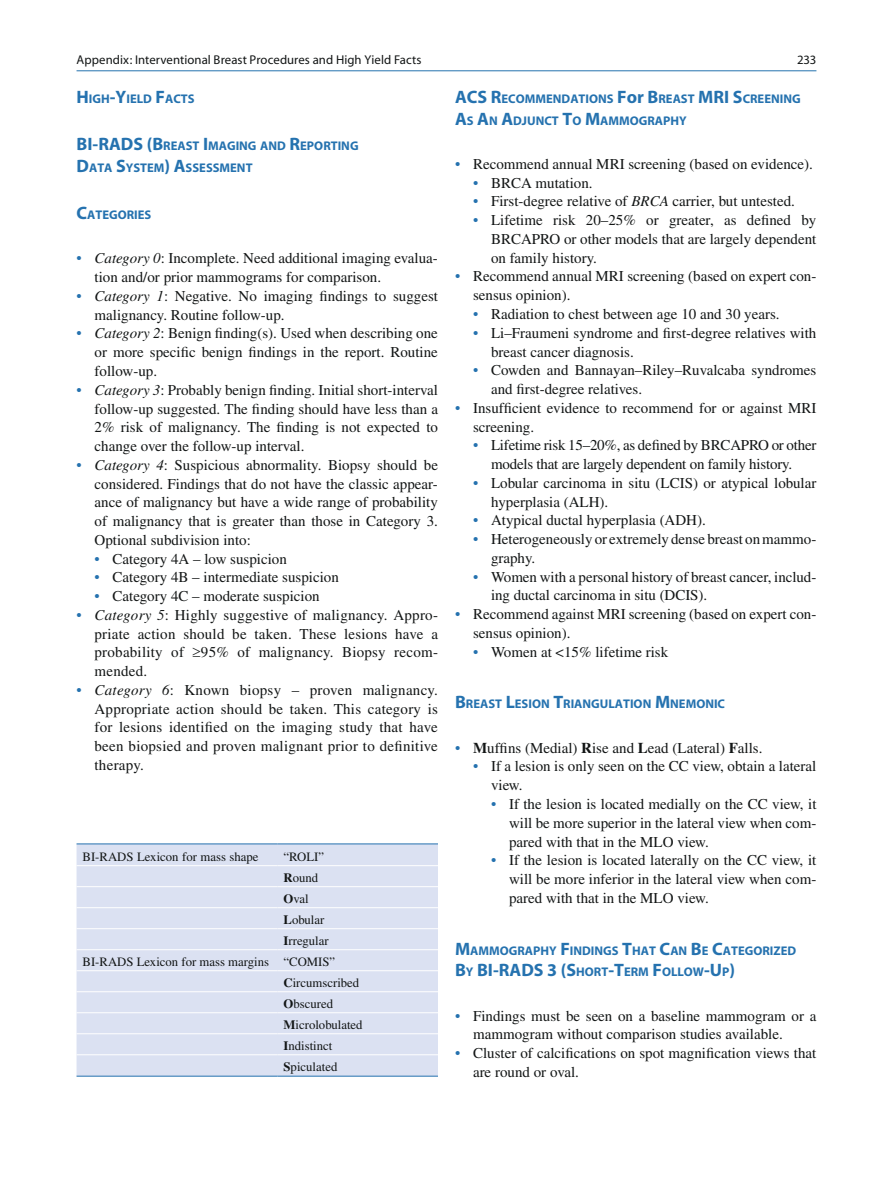
<style>
.page{position:relative;width:893px;height:1187px;background:#fff}
.page>*{position:absolute;margin:0;border:0;box-sizing:border-box;transform-origin:0 0}
.t1{font:700 18px "Myriad";color:#2572af}
.t2{font:15px/18.8px "Times";color:#121515}
.t3{font:12.75px "Times";color:#121515}
.t4{font:12.75px "Myriad";letter-spacing:.005em;color:#121515}
.t5{font:700 12.6px/21.8px "Myriad";color:#2572af}
.s1{font-size:18px}
.s2{color:#2572af}
.s3{font-style:italic}
.s4{font-weight:700}
.s5{font-size:12.6px}
</style>
<div class="page">
<hr style="left:77px;top:70px;width:739px;height:1px;background:#2572af">
<div style="left:77px;top:844px;width:361px;height:231px;background:#dbe1f2"></div>
<hr style="left:77px;top:886px;width:201px;height:1px;background:#fff">
<hr style="left:77px;top:907px;width:201px;height:1px;background:#fff">
<hr style="left:77px;top:928px;width:201px;height:1px;background:#fff">
<hr style="left:77px;top:949px;width:201px;height:1px;background:#fff">
<hr style="left:77px;top:970px;width:201px;height:1px;background:#fff">
<hr style="left:77px;top:991px;width:201px;height:1px;background:#fff">
<hr style="left:77px;top:1012px;width:201px;height:1px;background:#fff">
<hr style="left:77px;top:1033px;width:201px;height:1px;background:#fff">
<hr style="left:278px;top:886px;width:160px;height:1px;background:#fff">
<hr style="left:278px;top:907px;width:160px;height:1px;background:#fff">
<hr style="left:278px;top:928px;width:160px;height:1px;background:#fff">
<hr style="left:278px;top:949px;width:160px;height:1px;background:#fff">
<hr style="left:278px;top:970px;width:160px;height:1px;background:#fff">
<hr style="left:278px;top:991px;width:160px;height:1px;background:#fff">
<hr style="left:278px;top:1012px;width:160px;height:1px;background:#fff">
<hr style="left:278px;top:1033px;width:160px;height:1px;background:#fff">
<hr style="left:77px;top:1054px;width:201px;height:1px;background:#fff">
<hr style="left:278px;top:1054px;width:160px;height:1px;background:#fff">
<hr style="left:77px;top:1075px;width:201px;height:1px;background:#2572af">
<hr style="left:278px;top:1075px;width:160px;height:1px;background:#2572af">
<hr style="left:77px;top:843px;width:201px;height:1px;background:#2572af">
<hr style="left:278px;top:843px;width:160px;height:1px;background:#2572af">
<hr style="left:77px;top:865px;width:201px;height:1px;background:#fff">
<hr style="left:278px;top:865px;width:160px;height:1px;background:#fff">
<p class="t4" style="left:77px;top:54px;width:347px">Appendix: Interventional Breast Procedures and High Yield Facts</p>
<p class="t4" style="left:797px;top:54px;width:21px">233</p>
<p class="t5" style="left:77px;top:88px;width:119px"><span class="s1">H</span>IG H<span class="s1">-Y</span>IELD <span class="s1">F</span>ACTS</p>
<p class="t5" style="left:77px;top:135px;width:282px"><span class="s1">BI-RADS (</span><span class="s1">B</span>REAST <span class="s1">I</span>MAGI NG AND <span class="s1">R</span>EPORTING<br><span class="s1">D</span>ATA <span class="s1">S</span>YSTEM<span class="s1">)</span> <span class="s1">A</span>SS ESSM</p>
<p class="t5" style="left:455px;top:88px;width:346px"><span class="s1">ACS</span> <span class="s1">R</span>ECOMMENDATIONS <span class="s1">F</span><span class="s1">or</span> <span class="s1">B</span>REAST <span class="s1">MRI</span> <span class="s1">S</span>CREENING<br><span class="s1">A</span>S <span class="s1">A</span>N <span class="s1">A</span>DJUNCT <span class="s1">T</span>O <span class="s1">M</span>AMMOGRAPHY</p>
<p class="t2" style="left:455px;top:154px;width:359px"><span class="s2">•</span> Recommend annual MRI screening (based on evidence).</p>
<p class="t2" style="left:473px;top:173px;width:121px"><span class="s2">•</span> BRCA mutation.</p>
<p class="t2" style="left:473px;top:192px;width:324px"><span class="s2">•</span> First-degree relative of <span class="s3">BRCA</span> carrier, but untested.</p>
<p class="t2" style="left:491px;top:211px;width:327px;text-align:justify;text-indent:-18px"><span class="s2">•</span> Lifetime risk 20–25% or greater, as defined by BRCAPRO or other models that are largely dependent on family history.</p>
<p class="t2" style="left:473px;top:267px;width:345px;text-indent:-18px"><span class="s2">•</span> Recommend annual MRI screening (based on expert con&shy;sensus opinion).</p>
<p class="t2" style="left:473px;top:304px;width:308px"><span class="s2">•</span> Radiation to chest between age 10 and 30 years.</p>
<p class="t2" style="left:491px;top:323px;width:327px;text-indent:-18px"><span class="s2">•</span> Li–Fraumeni syndrome and first-degree relatives with breast cancer diagnosis.</p>
<p class="t2" style="left:491px;top:361px;width:327px;text-indent:-18px"><span class="s2">•</span> Cowden and Bannayan–Riley–Ruvalcaba syndromes and first-degree relatives.</p>
<p class="t2" style="left:473px;top:398px;width:345px;text-indent:-18px"><span class="s2">•</span> Insufficient evidence to recommend for or against MRI screening.</p>
<p class="t2" style="left:473px;top:436px;width:345px;text-align:center"><span class="s2">•</span> Lifetime risk 15–20%, as defined by BRCAPRO or other models that are largely dependent on family history.</p>
<p class="t2" style="left:491px;top:473px;width:327px;text-indent:-18px"><span class="s2">•</span> Lobular carcinoma in situ (LCIS) or atypical lobular hyperplasia (ALH).</p>
<p class="t2" style="left:473px;top:511px;width:234px"><span class="s2">•</span> Atypical ductal hyperplasia (ADH).</p>
<p class="t2" style="left:491px;top:529px;width:326px;text-indent:-18px"><span class="s2">•</span> Heterogeneously or extremely dense breast on mammo&shy;graphy.</p>
<p class="t2" style="left:491px;top:567px;width:327px;text-indent:-18px"><span class="s2">•</span> Women with a personal history of breast cancer, includ&shy;ing ductal carcinoma in situ (DCIS).</p>
<p class="t2" style="left:473px;top:604px;width:345px;text-indent:-18px"><span class="s2">•</span> Recommend against MRI screening (based on expert con&shy;sensus opinion).</p>
<p class="t2" style="left:473px;top:642px;width:197px"><span class="s2">•</span> Women at &lt;15% lifetime risk</p>
<p class="t5" style="left:455px;top:693px;width:272px"><span class="s1">B</span>REAST <span class="s1">L</span>ESION <span class="s1">T</span>RIANGULATION <span class="s1">M</span>NEMONIC</p>
<p class="t2" style="left:455px;top:738px;width:309px"><span class="s2">•</span> <span class="s4">M</span>uffins (Medial) <span class="s4">R</span>ise and <span class="s4">L</span>ead (Lateral) <span class="s4">F</span>alls.</p>
<p class="t2" style="left:491px;top:757px;width:327px;text-indent:-18px"><span class="s2">•</span> If a lesion is only seen on the CC view, obtain a lateral view.</p>
<p class="t2" style="left:509px;top:794px;width:309px;text-align:justify;text-indent:-18px"><span class="s2">•</span> If the lesion is located medially on the CC view, it will be more superior in the lateral view when com&shy;pared with that in the MLO view.</p>
<p class="t2" style="left:509px;top:850px;width:309px;text-align:justify;text-indent:-18px"><span class="s2">•</span> If the lesion is located laterally on the CC view, it will be more inferior in the lateral view when com&shy;pared with that in the MLO view.</p>
<p class="t5" style="left:455px;top:939px;width:343px"><span class="s1">M</span>AMMOGRAPHY <span class="s1">F</span> INDINGS <span class="s1">T</span>HAT <span class="s1">C</span>AN <span class="s1">B</span>E <span class="s1">C</span>ATEGORIZED</p>
<p class="t1" style="left:455px;top:960px;width:282px">B<span class="s5">Y</span> BI-RADS 3 (S<span class="s5">HORT</span>-T<span class="s5">ERM</span> F<span class="s5">OLLOW</span>-U <span class="s5">P</span>)</p>
<p class="t2" style="left:473px;top:1006px;width:345px;text-indent:-18px"><span class="s2">•</span> Findings must be seen on a baseline mammogram or a mammogram without comparison studies available.</p>
<p class="t2" style="left:473px;top:1043px;width:345px;text-indent:-18px"><span class="s2">•</span> Cluster of calcifications on spot magnification views that are round or oval.</p>
<p class="t5" style="left:230px;top:157px;width:24px">ENT</p>
<p class="t5" style="left:77px;top:204px;width:75px"><span class="s1">C</span>ATEGORI ES</p>
<p class="t2" style="left:95px;top:249px;width:345px;text-indent:-18px"><span class="s2">•</span> <span class="s3">Category 0</span>: Incomplete. Need additional imaging evalua&shy;tion and/or prior mammograms for comparison.</p>
<p class="t2" style="left:95px;top:286px;width:345px;text-indent:-18px"><span class="s2">•</span> <span class="s3">Category 1</span>: Negative. No imaging findings to suggest malignancy. Routine follow-up.</p>
<p class="t2" style="left:95px;top:324px;width:345px;text-align:justify;text-indent:-18px"><span class="s2">•</span> <span class="s3">Category 2</span>: Benign finding(s). Used when describing one or more specific benign findings in the report. Routine follow-up.</p>
<p class="t2" style="left:95px;top:380px;width:345px;text-align:justify;text-indent:-18px"><span class="s2">•</span> <span class="s3">Category 3</span>: Probably benign finding. initial short-interval follow-up suggested. The finding should have less than a 2% risk of malignancy. The finding is not expected to change over the follow-up interval.</p>
<p class="t2" style="left:95px;top:455px;width:345px;text-align:justify;text-indent:-18px"><span class="s2">•</span> <span class="s3">Category 4</span>: Suspicious abnormality. b iopsy should be considered. Findings that do not have the classic appear&shy;ance of malignancy but have a wide range of probability of malignancy that is greater than those in Category 3.<br>Optional subdivision into:</p>
<p class="t2" style="left:95px;top:549px;width:194px"><span class="s2">•</span> Category 4A – low suspicion</p>
<p class="t2" style="left:95px;top:568px;width:246px"><span class="s2">•</span> Category 4B – intermediate suspicion</p>
<p class="t2" style="left:95px;top:586px;width:227px"><span class="s2">•</span> Category 4C – moderate suspicion</p>
<p class="t2" style="left:95px;top:605px;width:345px;text-align:justify;text-indent:-18px"><span class="s2">•</span> <span class="s3">Category 5</span>: Highly suggestive of malignancy. appro&shy;priate action should be taken. These lesions have a probability of 95% of malignancy. Biopsy recom&shy;mended.</p>
<p class="t2" style="left:95px;top:680px;width:345px;text-align:justify;text-indent:-18px"><span class="s2">•</span> <span class="s3">Category 6</span>: Known biopsy – proven malignancy. appropriate action should be taken. This category is for lesions identified on the imaging study that have been biopsied and proven malignant prior to definitive therapy.</p>
<p class="t3" style="left:83px;top:849px;width:178px">BI-RADS Lexicon for mass shape</p>
<p class="t3" style="left:284px;top:849px;width:42px">“ROLI”</p>
<p class="t3" style="left:284px;top:870px;width:36px"><span class="s4">R</span>ound</p>
<p class="t3" style="left:284px;top:891px;width:27px"><span class="s4">O</span>val</p>
<p class="t3" style="left:284px;top:912px;width:42px"><span class="s4">L</span>obular</p>
<p class="t3" style="left:284px;top:933px;width:47px"><span class="s4">I</span>rregular</p>
<p class="t3" style="left:83px;top:954px;width:254px">BI-RADS Lexicon for mass margins “COMIS”</p>
<p class="t3" style="left:284px;top:975px;width:77px"><span class="s4">C</span>ircumscribed</p>
<p class="t3" style="left:284px;top:996px;width:51px"><span class="s4">O</span>bscured</p>
<p class="t3" style="left:284px;top:1017px;width:81px"><span class="s4">M</span>icrolobulated</p>
<p class="t3" style="left:284px;top:1038px;width:50px"><span class="s4">I</span>ndistinct</p>
<p class="t3" style="left:284px;top:1059px;width:55px"><span class="s4">S</span>piculated</p>
</div>
